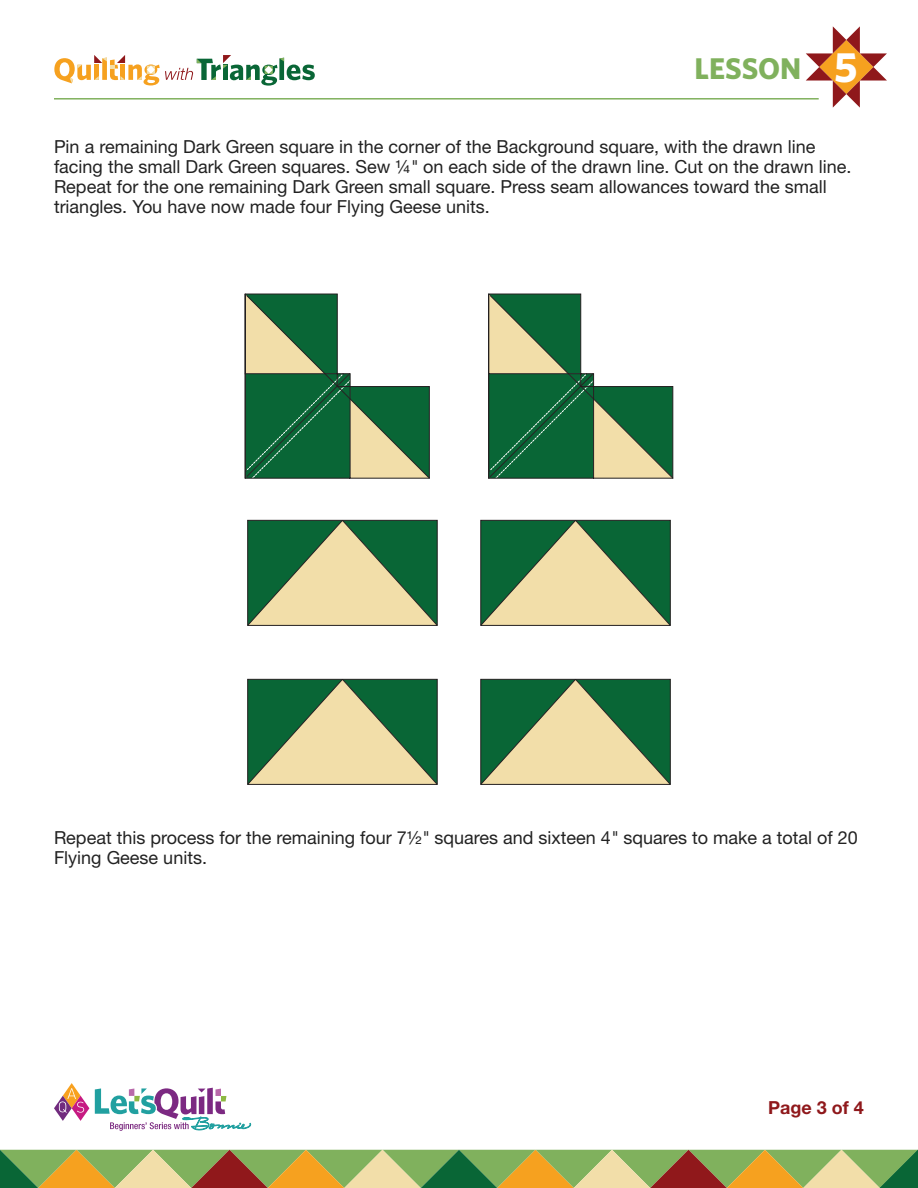
<style>
.page{position:relative;width:918px;height:1188px;background:#fff}
.page>*{position:absolute;margin:0;border:0;box-sizing:border-box;transform-origin:0 0}
.List_Paragraph{font:700 42.45px "Whitney";color:#fff}
.List_Paragraph-2{font:700 30px "Whitney";letter-spacing:-.005em;color:#80b15d}
.t1{font:18px/19.8px "Helvetica Neue LT Std";color:#222}
.List_Paragraph-3{font:700 18px "Helvetica Neue LT Std";color:#8f181b}
.s1{font-style:italic}
</style>
<div class="page">
<svg style="left:0;top:1150px;width:918px;height:38px;background:#9ea357"></svg>
<svg style="left:244px;top:293px;width:186px;height:186px"></svg>
<svg style="left:488px;top:293px;width:186px;height:186px"></svg>
<svg style="left:247px;top:519px;width:191px;height:107px;background:#7b9d6d"></svg>
<svg style="left:480px;top:519px;width:191px;height:107px;background:#7b9d6d"></svg>
<svg style="left:247px;top:678px;width:191px;height:107px;background:#7b9d6d"></svg>
<svg style="left:480px;top:678px;width:191px;height:107px;background:#7b9d6d"></svg>
<svg style="left:54px;top:1083px;width:35px;height:38px"></svg>
<svg style="left:95px;top:1088px;width:157px;height:43px"></svg>
<hr style="left:54px;top:98px;width:765px;height:2px;background:#80b15d">
<svg style="left:54px;top:55px;width:261px;height:31px"></svg>
<svg style="left:806px;top:26px;width:81px;height:82px"></svg>
<p class="List_Paragraph-2" style="left:695px;top:48px;width:108px">LESSON</p>
<p class="List_Paragraph" style="left:834px;top:38px;width:25px">5</p>
<p class="t1" style="left:54px;top:137px;width:799px">Pin a remaining Dark Green square in the corner of the Background square, with the drawn line facing the small Dark Green squares. Sew ¼<span class="s1">"</span> on each side of the drawn line. Cut on the drawn line.<br>Repeat for the one remaining Dark Green small square. Press seam allowances toward the small triangles. You have now made four Flying Geese units.</p>
<p class="t1" style="left:54px;top:828px;width:805px">Repeat this process for the remaining four 7½<span class="s1">"</span> squares and sixteen 4<span class="s1">"</span> squares to make a total of 20<br>Flying Geese units.</p>
<p class="List_Paragraph-3" style="left:768px;top:1097px;width:97px">Page 3 of 4</p>
</div>
